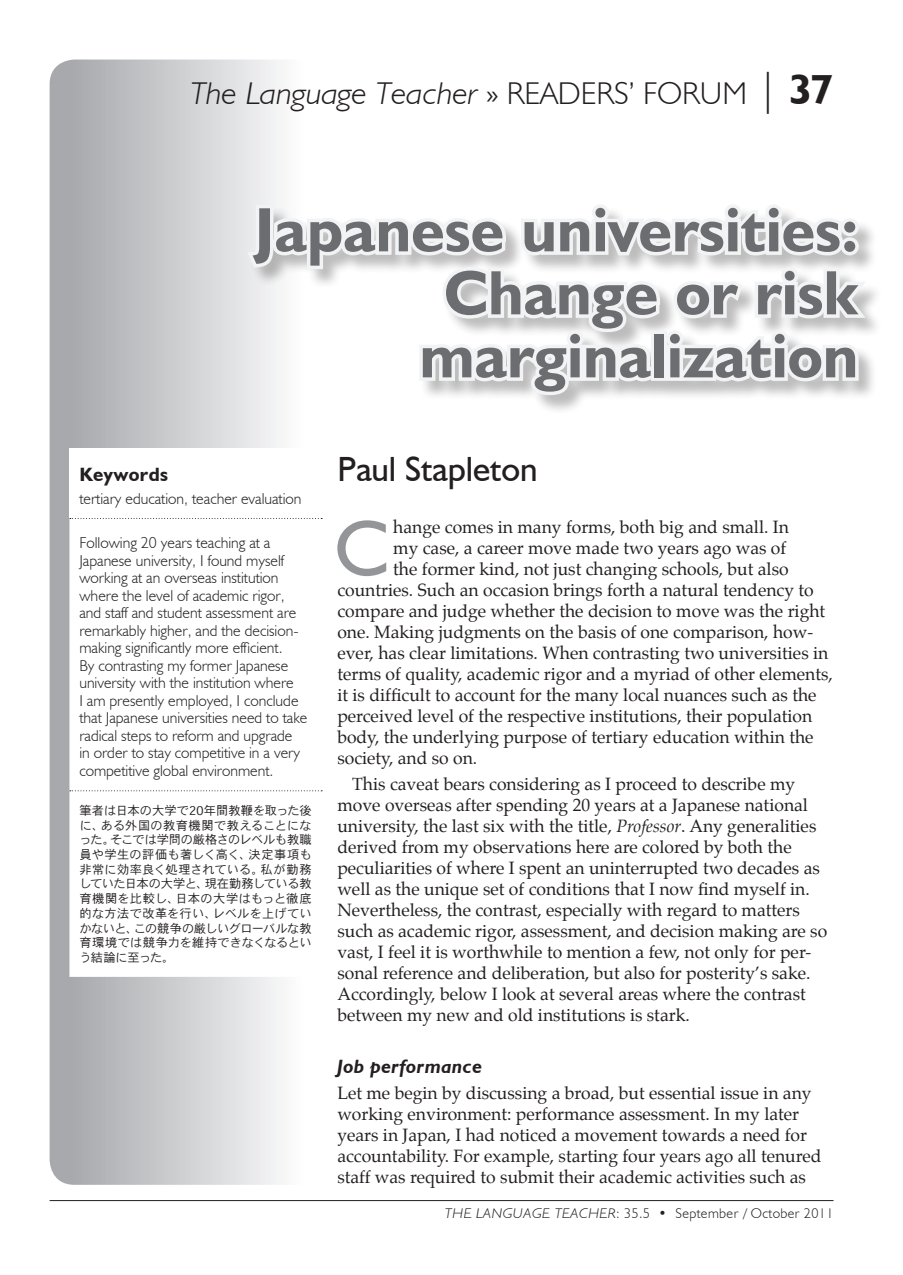
<style>
.page{position:relative;width:903px;height:1275px;background:#fff}
.page>*{position:absolute;margin:0;border:0;box-sizing:border-box;transform-origin:0 0}
.DropCap{font:78.92px "Humanist 521 BT";color:#939598}
.Title_-_Main{font:700 63px/63px "Humanist 521 BT";color:#6c6d70;text-align:right}
.Title_-_Writer{font:35px "Humanist 521 BT";color:#231f20}
.t1{font:italic 300 31.5px "Humanist 521 BT";color:#231f20;scale:1.1 1}
.Header_2{font:italic 700 19.25px "Humanist 521 BT";letter-spacing:.025em;color:#231f20}
.Header_1{font:700 19.25px "Humanist 521 BT";letter-spacing:.025em;color:#231f20}
.Indent{font:17.5px/21px "Palatino";color:#231f20}
.DropCap-2{font:17.5px "Palatino";color:#231f20}
.No_Indent{font:17.5px/21px "Palatino";color:#231f20}
.Abstract{font:300 15.75px/17.5px "Humanist 521 BT";color:#231f20}
.t2{font:300 14px "Humanist 521 BT";letter-spacing:.03em;color:#231f20}
.J_-_Abstract{font:12.25px/14.7px "Heisei Kaku Go Std W3";letter-spacing:-.025em;color:#231f20;text-align:justify}
.s1{font-style:normal}
.s2{font-style:normal;font-size:42px}
.s3{font-weight:700;font-style:normal;font-size:42px}
.s4{font-style:italic}
.s5{font-family:"Humanist 521 BT Xtra";font-weight:700;font-stretch:condensed}
</style>
<div class="page">
<hr style="left:50px;top:1200px;width:783px;height:1px;background:#231f20">
<svg style="left:50px;top:60px;width:230px;height:1125px;background:#c5c6c8"></svg>
<div style="left:69px;top:448px;width:253px;height:70px;background:#fff"></div>
<svg style="left:69px;top:518px;width:253px;height:459px"></svg>
<svg style="left:70px;top:518px;width:252px;height:1px"></svg>
<svg style="left:70px;top:790px;width:252px;height:1px"></svg>
<div style="left:249px;top:205px;width:634px;height:210px;background:#231f20;opacity:.3"></div>
<svg style="left:242px;top:198px;width:631px;height:202px"></svg>
<p class="t1" style="left:190px;top:74px;width:586px">The Language Teacher <span class="s1">» READERS’ FORUM</span> <span class="s2">|</span> <span class="s3">37</span></p>
<p class="Title_-_Main" style="left:254px;top:197px;width:605px">Japanese universities:<br>Change or risk marginalization</p>
<p class="Header_1" style="left:79px;top:463px;width:90px">Keywords</p>
<p class="Abstract" style="left:79px;top:489px;width:224px">tertiary education, teacher evaluation</p>
<p class="Abstract" style="left:79px;top:534px;width:229px">Following 20 years teaching at a Japanese university, I found myself working at an overseas institution where the level of academic rigor, and staff and student assessment are remarkably higher, and the decision&shy;making significantly more efficient.<br>By contrasting my former Japanese university with the institution where<br>I am presently employed, I conclude that Japanese universities need to take radical steps to reform and upgrade<br>in order to stay competitive in a very competitive global environment.</p>
<p class="J_-_Abstract" style="left:79px;top:803px;width:234px">筆者は日本の大学で20年間教鞭を取った後に、ある外国の教育機関で教えることになった。そこでは学問の厳格さのレベルも教職員や学生の評価も著しく高く、決定事項も非常に効率良く処理されている。私が勤務していた日本の大学と、現在勤務している教育機関を比較し、日本の大学はもっと徹底的な方法で改革を行い、レベルを上げていかないと、この競争の厳しいグローバルな教育環境では競争力を維持できなくなるという結論に至った。</p>
<p class="Title_-_Writer" style="left:337px;top:448px;width:202px">Paul Stapleton</p>
<p class="DropCap" style="left:334px;top:500px;width:56px">C</p>
<p class="DropCap-2" style="left:393px;top:513px;width:397px">hange comes in many forms, both big and small. In</p>
<p class="DropCap-2" style="left:393px;top:534px;width:394px">my case, a career move made two years ago was of</p>
<p class="DropCap-2" style="left:393px;top:555px;width:397px">the former kind, not just changing schools, but also</p>
<p class="DropCap-2" style="left:337px;top:576px;width:478px">countries. Such an occasion brings forth a natural tendency to</p>
<p class="DropCap-2" style="left:337px;top:597px;width:489px">compare and judge whether the decision to move was the right</p>
<p class="DropCap-2" style="left:337px;top:618px;width:477px">one. Making judgments on the basis of one comparison, how-</p>
<p class="DropCap-2" style="left:337px;top:639px;width:492px">ever, has clear limitations. When contrasting two universities in</p>
<p class="DropCap-2" style="left:337px;top:660px;width:497px">terms of quality, academic rigor and a myriad of other elements,</p>
<p class="DropCap-2" style="left:337px;top:681px;width:481px">it is difficult to account for the many local nuances such as the</p>
<p class="DropCap-2" style="left:337px;top:702px;width:476px">perceived level of the respective institutions, their population</p>
<p class="DropCap-2" style="left:337px;top:723px;width:478px">body, the underlying purpose of tertiary education within the</p>
<p class="DropCap-2" style="left:337px;top:744px;width:141px">society, and so on.</p>
<p class="Indent" style="left:337px;top:774px;width:491px;text-indent:15px">This caveat bears considering as I proceed to describe my move overseas after spending 20 years at a Japanese national university, the last six with the title, <span class="s4">Professor</span>. Any generalities derived from my observations here are colored by both the peculiarities of where I spent an uninterrupted two decades as well as the unique set of conditions that I now find myself in.<br>Nevertheless, the contrast, especially with regard to matters such as academic rigor, assessment, and decision making are so vast, I feel it is worthwhile to mention a few, not only for per&shy;sonal reference and deliberation, but also for posterity’s sake.<br>Accordingly, below I look at several areas where the contrast between my new and old institutions is stark.</p>
<p class="Header_2" style="left:337px;top:1054px;width:146px">Job performance</p>
<p class="No_Indent" style="left:337px;top:1082px;width:486px">Let me begin by discussing a broad, but essential issue in any working environment: performance assessment. In my later years in Japan, I had noticed a movement towards a need for accountability. For example, starting four years ago all tenured staff was required to submit their academic activities such as</p>
<p class="t2" style="left:445px;top:1204px;width:390px"><span class="s4">THE LANGUAGE TEACHER</span>: 35.5 <span class="s5">•</span> September / October 2011</p>
</div>
